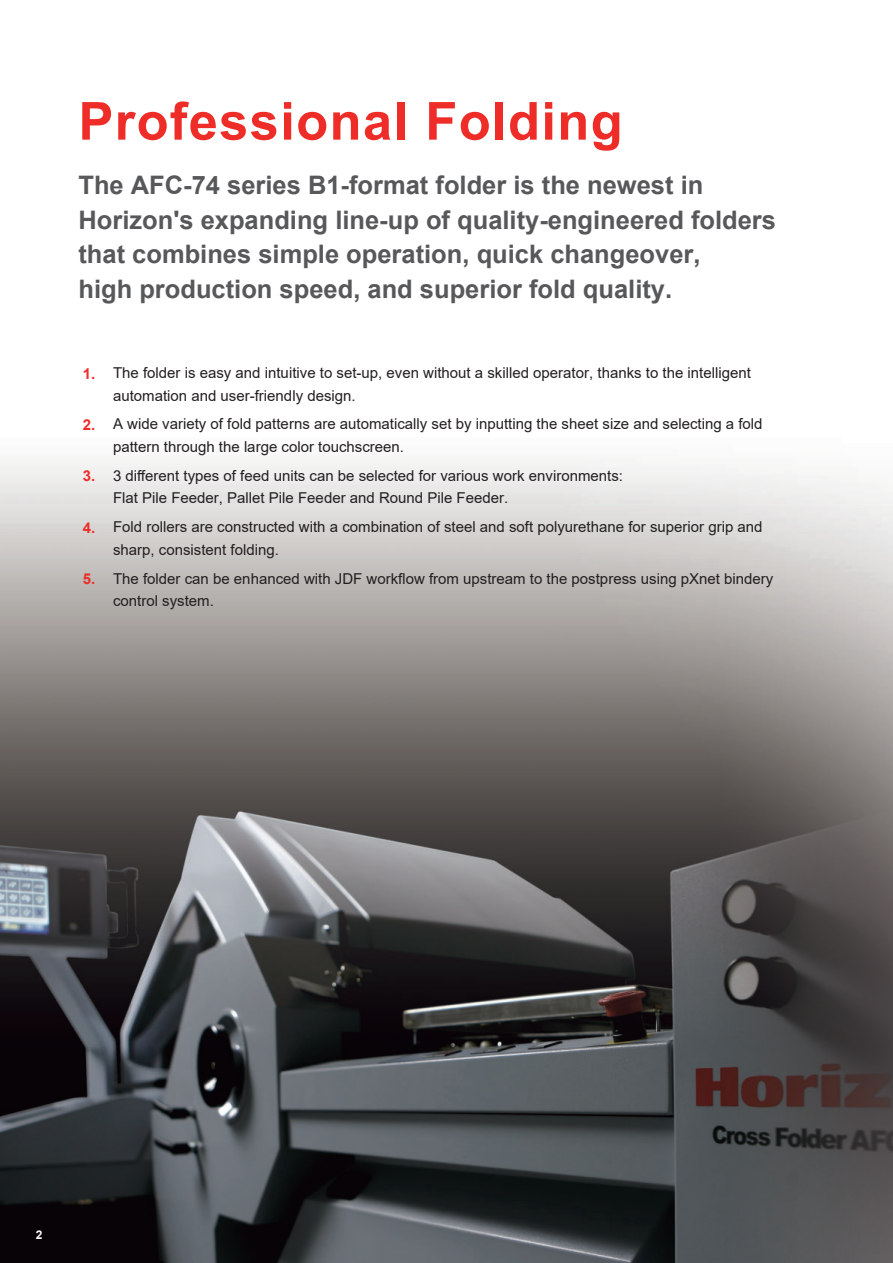
<style>
.page{position:relative;width:893px;height:1263px;background:#fff}
.page>*{position:absolute;margin:0;border:0;box-sizing:border-box;transform-origin:0 0}
.t1{font:700 52.5px "Arial";letter-spacing:.025em;color:#ee2d28}
.t2{font:700 25.5px/34.5px "Arial";color:#57585a}
.t3{font:15px/22.5px "Arial";color:#231f20}
.t4{font:700 12px "Arial";color:#fff}
.s1{font-weight:700;color:#ee2d28}
</style>
<div class="page">
<img style="left:0;top:461px;width:893px;height:802px">
<h1 class="t1" style="left:78px;top:101px;width:546px">Professional Folding</h1>
<h2 class="t2" style="left:78px;top:170px;width:699px">The AFC-74 series B1-format folder is the newest in Horizon's expanding line-up of quality-engineered folders that combines simple operation, quick changeover,<br>high production speed, and superior fold quality.</h2>
<p class="t3" style="left:113px;top:363px;width:639px;text-indent:-30px"><span class="s1">1.</span> The folder is easy and intuitive to set-up, even without a skilled operator, thanks to the intelligent automation and user-friendly design.</p>
<p class="t3" style="left:113px;top:414px;width:651px;text-indent:-30px"><span class="s1">2.</span> A wide variety of fold patterns are automatically set by inputting the sheet size and selecting a fold pattern through the large color touchscreen.</p>
<p class="t3" style="left:113px;top:464px;width:511px;text-indent:-30px"><span class="s1">3.</span> 3 different types of feed units can be selected for various work environments:<br>Flat Pile Feeder, Pallet Pile Feeder and Round Pile Feeder.</p>
<p class="t3" style="left:113px;top:517px;width:651px;text-indent:-30px"><span class="s1">4.</span> Fold rollers are constructed with a combination of steel and soft polyurethane for superior grip and sharp, consistent folding.</p>
<p class="t3" style="left:113px;top:567px;width:662px;text-indent:-30px"><span class="s1">5.</span> The folder can be enhanced with JDF workflow from upstream to the postpress using pXnet bindery control system.</p>
<p class="t4" style="left:36px;top:1230px;width:8px">2</p>
</div>
